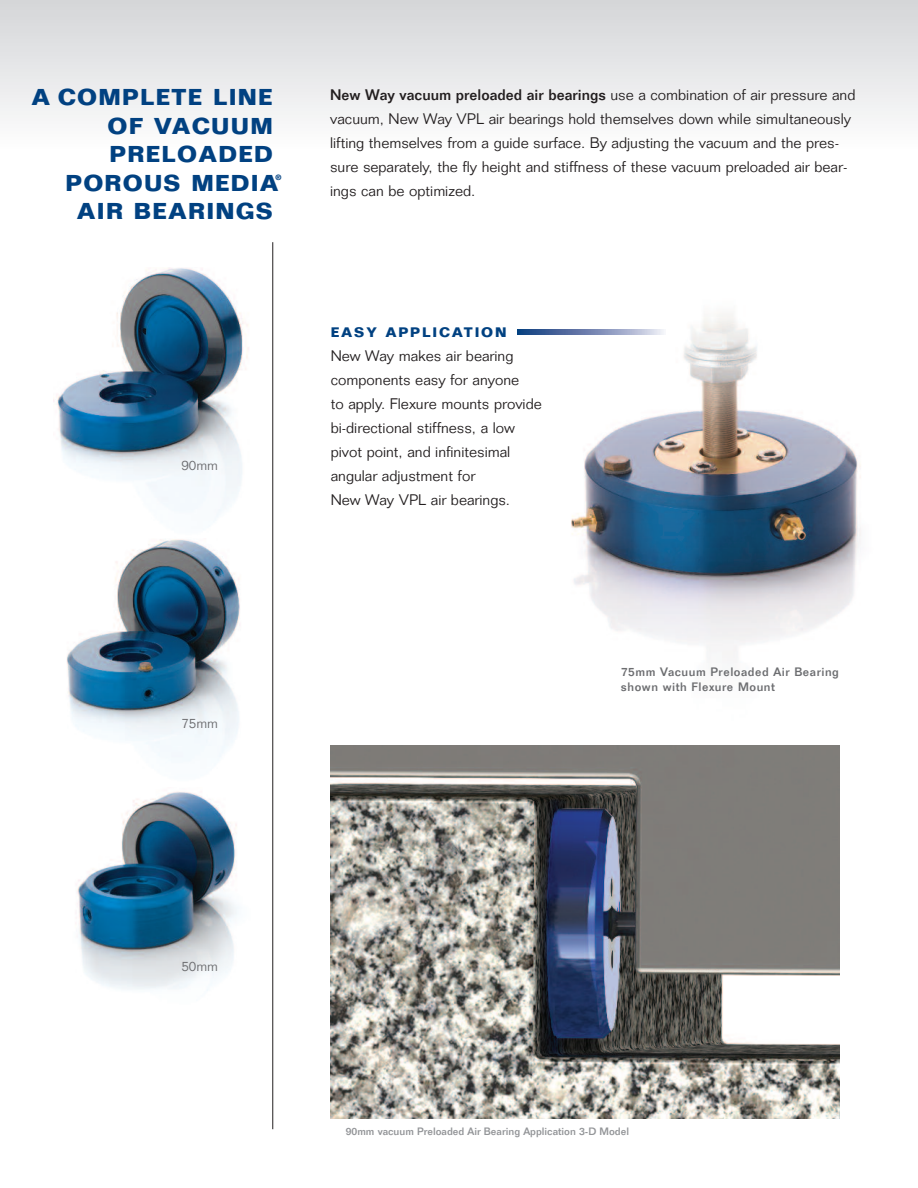
<style>
.page{position:relative;width:918px;height:1188px;background:#fff}
.page>*{position:absolute;margin:0;border:0;box-sizing:border-box;transform-origin:0 0}
.t1{font:700 22.5px/28.5px "Folio";letter-spacing:.055em;color:#014181;text-align:right}
.t2{font:300 15px/24px "Folio";color:#231f20}
.t3{font:700 13.5px "Folio";letter-spacing:.135em;color:#014181}
.t4{font:300 13.5px "Folio";letter-spacing:.005em;color:#6c6d70}
.t5{font:500 12px/15px "Folio";letter-spacing:.045em;color:#6c6d70}
.t6{font:500 10.5px "Folio";color:#939598}
.t7{font:700 7.5px "Folio";color:#014181}
.s1{font-weight:500}
</style>
<div class="page">
<img style="left:538px;top:313px;width:323px;height:345px">
<div style="left:0;top:0;width:918px;height:149px;background:linear-gradient(to bottom,#d4d5d8,#fdfdfe)"></div>
<img style="left:331px;top:745px;width:508px;height:373px">
<img style="left:53px;top:268px;width:196px;height:254px">
<img style="left:66px;top:539px;width:174px;height:222px">
<img style="left:77px;top:792px;width:162px;height:199px">
<svg style="left:518px;top:330px;width:147px;height:4px"></svg>
<hr style="left:273px;top:242px;width:1px;height:887px;background:#231f20">
<h1 class="t1" style="left:31px;top:85px;width:249px">A COMPLETE LINE<br>OF VACUUM<br>PRELOADED<br>POROUS MEDIA</h1>
<p class="t7" style="left:275px;top:174px;width:7px">®</p>
<h1 class="t1" style="left:77px;top:199px;width:197px">AIR BEARINGS</h1>
<p class="t4" style="left:181px;top:460px;width:38px">90mm</p>
<p class="t2" style="left:330px;top:85px;width:527px"><span class="s1">New Way vacuum preloaded air bearings</span> use a combination of air pressure and vacuum, New Way VPL air bearings hold themselves down while simultaneously lifting themselves from a guide surface. By adjusting the vacuum and the pres&shy;sure separately, the fly height and stiffness of these vacuum preloaded air bear&shy;ings can be optimized.</p>
<p class="t3" style="left:331px;top:327px;width:177px">EASY APPLICATION</p>
<p class="t2" style="left:331px;top:346px;width:213px">New Way makes air bearing components easy for anyone<br>to apply. Flexure mounts provide bi-directional stiffness, a low pivot point, and infinitesimal angular adjustment for<br>New Way VPL air bearings.</p>
<p class="t4" style="left:181px;top:719px;width:38px">75mm</p>
<p class="t5" style="left:621px;top:665px;width:219px">75mm Vacuum Preloaded Air Bearing shown with Flexure Mount</p>
<p class="t4" style="left:181px;top:962px;width:38px">50mm</p>
<p class="t6" style="left:346px;top:1127px;width:285px">90mm vacuum Preloaded Air Bearing Application 3-D Model</p>
</div>
